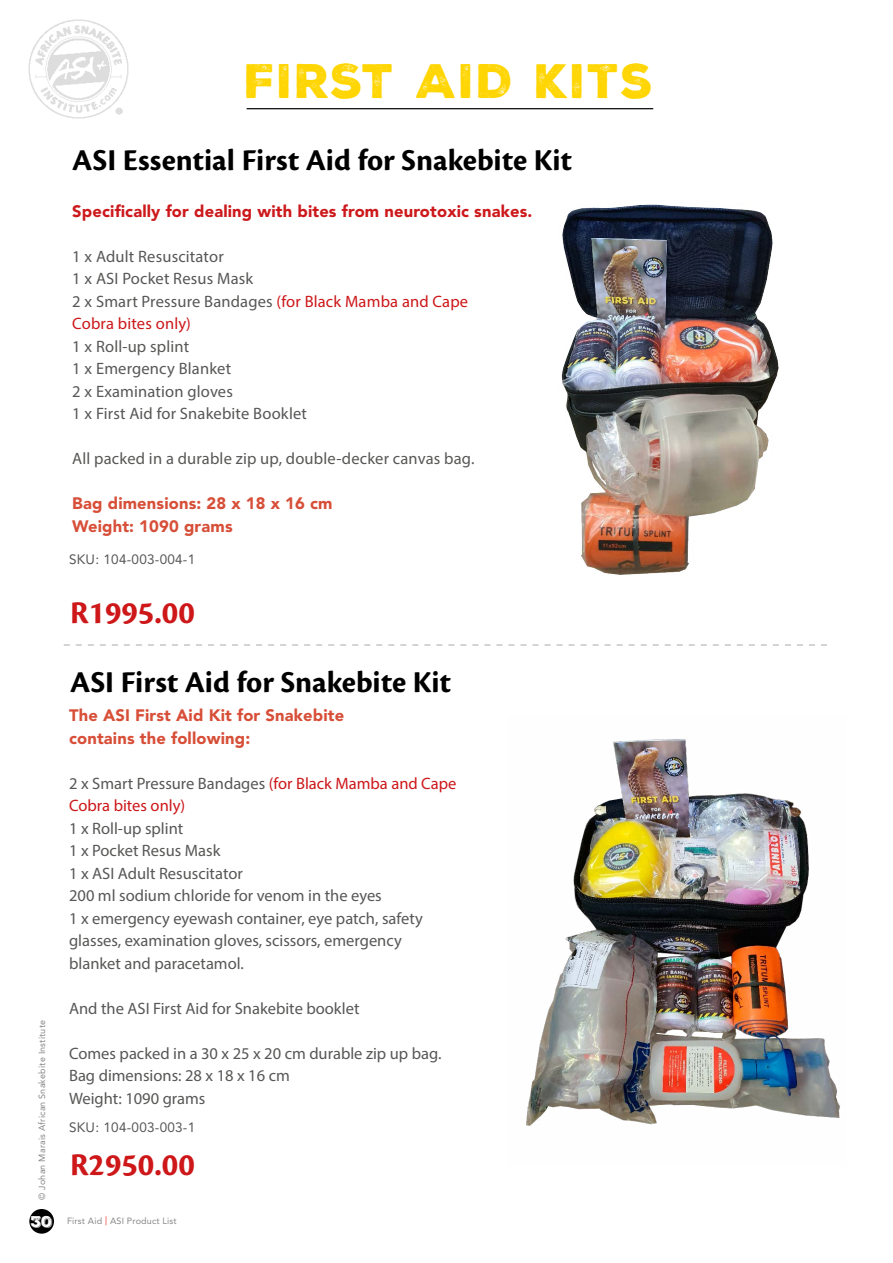
<style>
.page{position:relative;width:893px;height:1263px;background:#fff}
.page>*{position:absolute;margin:0;border:0;box-sizing:border-box;transform-origin:0 0}
.t1{font:46.95px "Nexa Rust Sans Black 1";letter-spacing:.03em;color:#ffd603}
.t2{font:700 33px "Cronos Pro";color:#cd1719}
.t3{font:700 31.5px "Cronos Pro";color:#000}
.t4{font:16.5px/22.5px "Myriad Pro";color:#575756}
.t5{font:900 16.5px/22.5px "Avenir LT Std";letter-spacing:.01em;color:#d74f38}
.t6{font:16.5px/22.5px "Myriad Pro";color:#cd1719}
.t7{font:900 16.5px "Avenir LT Std";letter-spacing:.01em;color:#cd191c}
.t8{font:13.5px "Avenir LT Std";letter-spacing:.02em;color:#575756}
.t9{font:9px "Avenir LT Std";letter-spacing:.02em;color:#878787}
.s1{color:#cd1719}
.s2{color:#575756}
.s3{font-family:"Nexa Rust Slab Black Shadow 01";font-size:15.15px;color:#fff}
.s4{color:#e62f28}
</style>
<div class="page">
<hr style="left:247px;top:108px;width:406px;height:1px;background:#000">
<svg style="left:64px;top:644px;width:763px;height:2px"></svg>
<img style="left:526px;top:739px;width:314px;height:387px">
<img style="left:561px;top:204px;width:218px;height:371px">
<div style="left:29px;top:1209px;width:25px;height:24px;background:#000;border-radius:50%"></div>
<img style="left:28px;top:19px;width:101px;height:100px">
<h1 class="t1" style="left:245px;top:49px;width:410px">FIRST AID Kits</h1>
<h3 class="t3" style="left:72px;top:142px;width:501px">ASI Essential First Aid for Snakebite Kit</h3>
<p class="t7" style="left:72px;top:201px;width:462px">Specifically for dealing with bites from neurotoxic snakes.</p>
<p class="t4" style="left:72px;top:245px;width:397px">1 x Adult Resuscitator<br>1 x ASI Pocket Resus Mask<br>2 x Smart Pressure Bandages <span class="s1">(for Black Mamba and Cape<br>Cobra bites only)</span></p>
<p class="t4" style="left:72px;top:335px;width:236px">1 x Roll-up splint<br>1 x Emergency Blanket<br>2 x Examination gloves<br>1 x First Aid for Snakebite Booklet</p>
<p class="t4" style="left:72px;top:447px;width:404px">All packed in a durable zip up, double-decker canvas bag.</p>
<p class="t5" style="left:72px;top:492px;width:262px">Bag dimensions: 28 x 18 x 16 cm<br>Weight: 1090 grams</p>
<p class="t8" style="left:69px;top:551px;width:128px">SKU: 104-003-004-1</p>
<h2 class="t2" style="left:70px;top:593px;width:126px">R1995.00</h2>
<h3 class="t3" style="left:70px;top:664px;width:383px">ASI First Aid for Snakebite Kit</h3>
<p class="t5" style="left:69px;top:704px;width:277px">The ASI First Aid Kit for Snakebite contains the following:</p>
<p class="t6" style="left:69px;top:772px;width:389px"><span class="s2">2 x Smart Pressure Bandages</span> (for Black Mamba and Cape<br>Cobra bites only)</p>
<p class="t4" style="left:69px;top:817px;width:355px">1 x Roll-up splint<br>1 x Pocket Resus Mask<br>1 x ASI Adult Resuscitator<br>200 ml sodium chloride for venom in the eyes<br>1 x emergency eyewash container, eye patch, safety glasses, examination gloves, scissors, emergency blanket and paracetamol.</p>
<p class="t4" style="left:69px;top:997px;width:292px">And the ASI First Aid for Snakebite booklet</p>
<p class="t4" style="left:69px;top:1042px;width:374px">Comes packed in a 30 x 25 x 20 cm durable zip up bag.<br>Bag dimensions: 28 x 18 x 16 cm<br>Weight: 1090 grams</p>
<p class="t9" style="left:37px;top:1199px;width:181px;rotate:-90deg">© Johan Marais African Snakebite Institute</p>
<p class="t9" style="left:31px;top:1215px;width:147px"><span class="s3">30</span> First Aid <span class="s4">|</span> ASI Product List</p>
<p class="t8" style="left:69px;top:1120px;width:128px">SKU: 104-003-003-1</p>
<h2 class="t2" style="left:70px;top:1146px;width:126px">R2950.00</h2>
</div>
